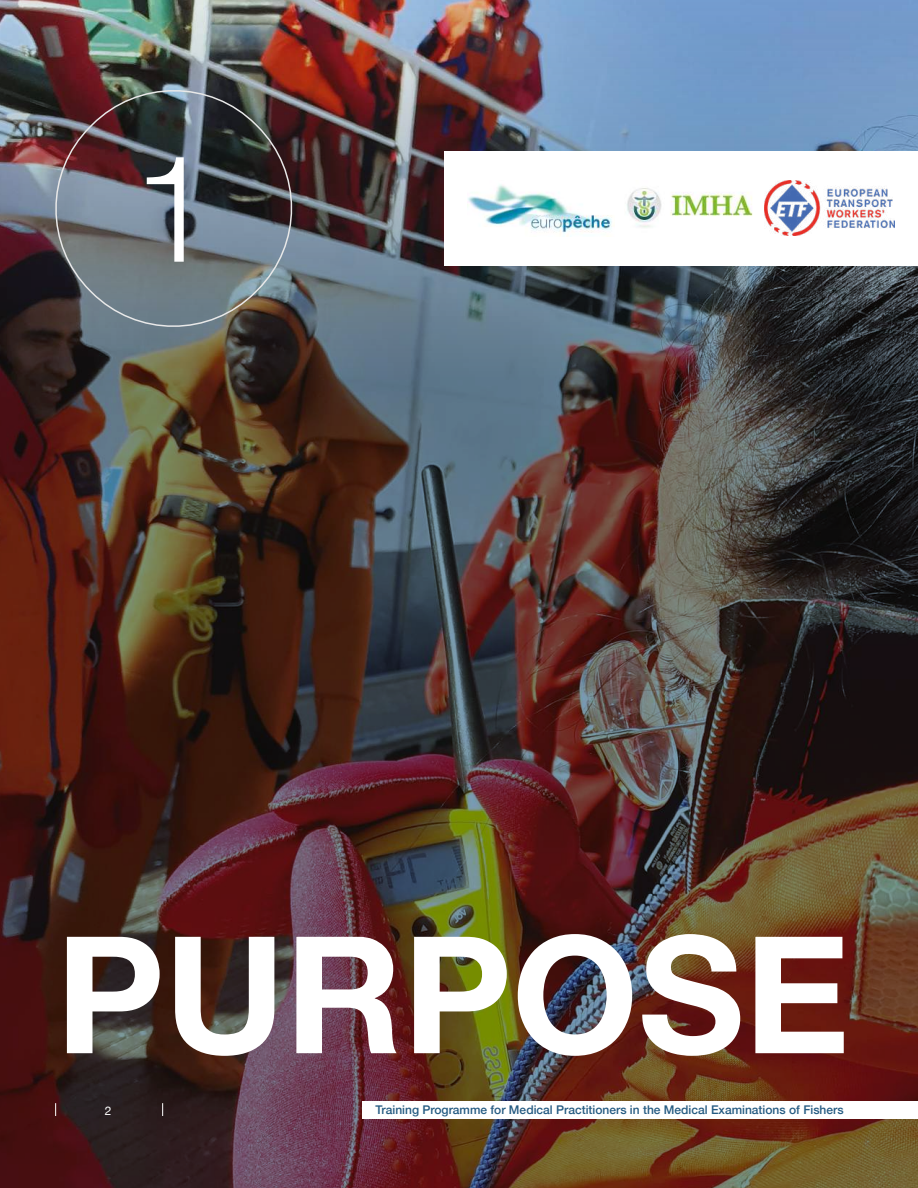
<style>
.page{position:relative;width:918px;height:1188px;background:#fff}
.page>*{position:absolute;margin:0;border:0;box-sizing:border-box;transform-origin:0 0}
.t1{font:700 163.05px "Helvetica Neue";color:#fff}
.t2{font:300 149.1px "Helvetica Neue";color:#fff}
.t3{font:500 12px "Helvetica Neue";color:#255b82}
.t4{font:12px "Helvetica Neue";color:#fff}
</style>
<div class="page">
<img style="left:0;top:0;width:918px;height:1188px">
<img style="left:43px;top:77px;width:262px;height:263px">
<div style="left:362px;top:1102px;width:556px;height:17px;background:#fff"></div>
<svg style="left:162px;top:1103px;width:1px;height:13px"></svg>
<svg style="left:55px;top:1103px;width:1px;height:13px"></svg>
<div style="left:444px;top:151px;width:474px;height:115px;background:#fff"></div>
<img style="left:468px;top:184px;width:146px;height:52px">
<img style="left:765px;top:180px;width:129px;height:55px">
<img style="left:627px;top:188px;width:126px;height:40px">
<h2 class="t2" style="left:132px;top:88px;width:84px">1</h2>
<h1 class="t1" style="left:56px;top:867px;width:796px">PURPOSE</h1>
<p class="t4" style="left:105px;top:1102px;width:8px">2</p>
<p class="t3" style="left:376px;top:1100px;width:469px">Training Programme for Medical Practitioners in the Medical Examinations of Fishers</p>
</div>
